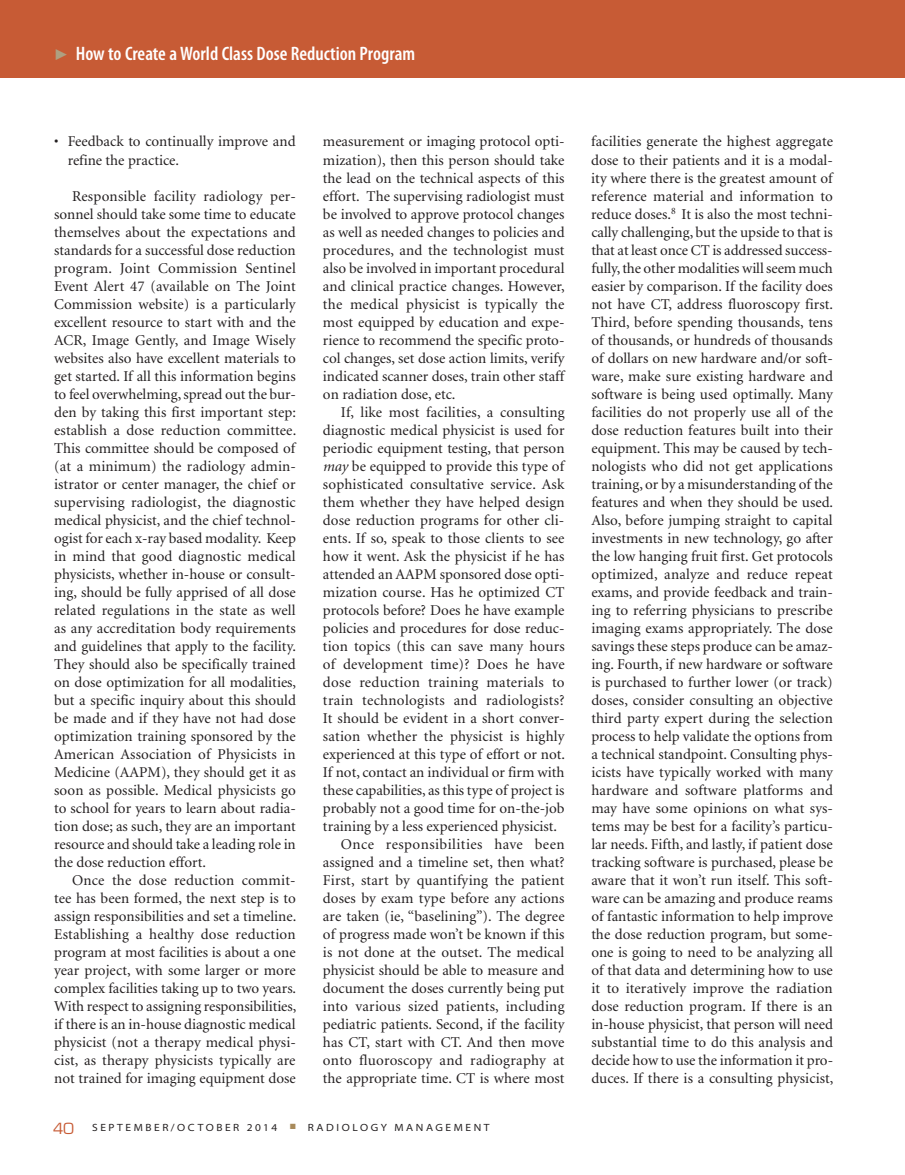
<style>
.page{position:relative;width:905px;height:1175px;background:#fff}
.page>*{position:absolute;margin:0;border:0;box-sizing:border-box;transform-origin:0 0}
.t1{font:600 condensed 19.5px "Myriad Pro";color:#fff}
.t2{font:15px/18px "Minion";letter-spacing:.005em;color:#231f20;text-align:justify}
.t3{font:15px "Minion";letter-spacing:.03em;color:#231f20}
.t4{font:semi-expanded 10.5px "Myriad Pro";letter-spacing:.245em;color:#231f20}
.s1{font-style:italic}
.s2{font-family:"Eurostile";font-stretch:normal;font-size:15px;color:#c75b35}
</style>
<div class="page">
<div style="left:0;top:0;width:904px;height:78px;background:#c75b35"></div>
<h1 class="t1" style="left:76px;top:41px;width:341px">How to Create a World Class Dose Reduction Program</h1>
<p class="t2" style="left:68px;top:133px;width:229px;text-indent:-13px">• Feedback to continually improve and refine the practice.</p>
<p class="t2" style="left:54px;top:187px;width:244px;text-indent:18px">Responsible facility radiology per&shy;sonnel should take some time to educate themselves about the expectations and standards for a successful dose reduction program. Joint Commission Sentinel Event Alert 47 (available on The Joint Commission website) is a particularly excellent resource to start with and the ACR, Image Gently, and Image Wisely websites also have excellent materials to get started. If all this information begins to feel overwhelming, spread out the bur&shy;den by taking this first important step: establish a dose reduction committee.<br>This committee should be composed of (at a minimum) the radiology admin&shy;istrator or center manager, the chief or supervising radiologist, the diagnostic medical physicist, and the chief technol&shy;ogist for each x-ray based modality. Keep in mind that good diagnostic medical physicists, whether in-house or consult&shy;ing, should be fully apprised of all dose related regulations in the state as well as any accreditation body requirements and guidelines that apply to the facility.<br>They should also be specifically trained on dose optimization for all modalities, but a specific inquiry about this should be made and if they have not had dose optimization training sponsored by the American Association of Physicists in Medicine (AAPM), they should get it as soon as possible. Medical physicists go to school for years to learn about radia&shy;tion dose; as such, they are an important resource and should take a leading role in the dose reduction effort.</p>
<p class="t2" style="left:54px;top:871px;width:244px;text-indent:18px">Once the dose reduction commit&shy;tee has been formed, the next step is to assign responsibilities and set a timeline.<br>Establishing a healthy dose reduction program at most facilities is about a one year project, with some larger or more complex facilities taking up to two years.<br>With respect to assigning responsibilities, if there is an in-house diagnostic medical physicist (not a therapy medical physi&shy;cist, as therapy physicists typically are not trained for imaging equipment dose</p>
<p class="t2" style="left:323px;top:133px;width:243px">measurement or imaging protocol opti&shy;mization), then this person should take the lead on the technical aspects of this effort. The supervising radiologist must be involved to approve protocol changes as well as needed changes to policies and procedures, and the technologist must also be involved in important procedural and clinical practice changes. However, the medical physicist is typically the most equipped by education and expe&shy;rience to recommend the specific proto&shy;col changes, set dose action limits, verify indicated scanner doses, train other staff on radiation dose, etc.</p>
<p class="t2" style="left:341px;top:403px;width:225px">If, like most facilities, a consulting</p>
<p class="t2" style="left:323px;top:421px;width:243px">diagnostic medical physicist is used for</p>
<p class="t2" style="left:323px;top:439px;width:243px">periodic equipment testing, that person</p>
<p class="t2" style="left:323px;top:457px;width:243px"><span class="s1">may</span> be equipped to provide this type of</p>
<p class="t2" style="left:323px;top:475px;width:243px">sophisticated consultative service. Ask</p>
<p class="t2" style="left:323px;top:493px;width:243px">them whether they have helped design</p>
<p class="t2" style="left:323px;top:511px;width:243px">dose reduction programs for other cli-</p>
<p class="t2" style="left:323px;top:529px;width:243px">ents. If so, speak to those clients to see</p>
<p class="t2" style="left:323px;top:547px;width:243px">how it went. Ask the physicist if he has</p>
<p class="t2" style="left:323px;top:565px;width:243px">attended an AAPM sponsored dose opti-</p>
<p class="t2" style="left:323px;top:583px;width:243px">mization course. Has he optimized CT</p>
<p class="t2" style="left:323px;top:601px;width:243px">protocols before? Does he have example</p>
<p class="t2" style="left:323px;top:619px;width:243px">policies and procedures for dose reduc-</p>
<p class="t2" style="left:323px;top:637px;width:243px">tion topics (this can save many hours</p>
<p class="t2" style="left:323px;top:655px;width:243px">of development time)? Does he have</p>
<p class="t2" style="left:323px;top:673px;width:243px">dose reduction training materials to</p>
<p class="t2" style="left:323px;top:691px;width:243px">train technologists and radiologists?</p>
<p class="t2" style="left:323px;top:709px;width:243px">It should be evident in a short conver-</p>
<p class="t2" style="left:323px;top:727px;width:243px">sation whether the physicist is highly</p>
<p class="t2" style="left:323px;top:745px;width:243px">experienced at this type of effort or not.</p>
<p class="t2" style="left:323px;top:763px;width:243px">If not, contact an individual or firm with</p>
<p class="t2" style="left:323px;top:781px;width:243px">these capabilities, as this type of project is</p>
<p class="t2" style="left:323px;top:799px;width:243px">probably not a good time for on-the-job</p>
<p class="t2" style="left:323px;top:817px;width:236px">training by a less experienced physicist.</p>
<p class="t3" style="left:341px;top:836px;width:225px">Once responsibilities have been</p>
<p class="t2" style="left:323px;top:853px;width:243px">assigned and a timeline set, then what?</p>
<p class="t2" style="left:323px;top:871px;width:243px">First, start by quantifying the patient</p>
<p class="t2" style="left:323px;top:889px;width:243px">doses by exam type before any actions</p>
<p class="t2" style="left:323px;top:907px;width:243px">are taken (ie, “baselining”). The degree</p>
<p class="t2" style="left:323px;top:925px;width:243px">of progress made won’t be known if this</p>
<p class="t2" style="left:323px;top:943px;width:243px">is not done at the outset. The medical</p>
<p class="t2" style="left:323px;top:961px;width:243px">physicist should be able to measure and</p>
<p class="t2" style="left:323px;top:979px;width:243px">document the doses currently being put</p>
<p class="t2" style="left:323px;top:997px;width:243px">into various sized patients, including</p>
<p class="t2" style="left:323px;top:1015px;width:243px">pediatric patients. Second, if the facility</p>
<p class="t2" style="left:323px;top:1033px;width:243px">has CT, start with CT. And then move</p>
<p class="t2" style="left:323px;top:1051px;width:243px">onto fluoroscopy and radiography at</p>
<p class="t2" style="left:323px;top:1069px;width:243px">the appropriate time. CT is where most</p>
<p class="t4" style="left:53px;top:1121px;width:226px"><span class="s2">40</span> SEPTEMBER/OCTOBER 2014</p>
<p class="t4" style="left:308px;top:1121px;width:183px">RADIOLOGY MANAGEMENT</p>
<p class="t2" style="left:591px;top:133px;width:244px">facilities generate the highest aggregate dose to their patients and it is a modal&shy;ity where there is the greatest amount of reference material and information to reduce doses.<sup>8</sup> It is also the most techni&shy;cally challenging, but the upside to that is that at least once CT is addressed success&shy;fully, the other modalities will seem much easier by comparison. If the facility does not have CT, address fluoroscopy first.<br>Third, before spending thousands, tens of thousands, or hundreds of thousands of dollars on new hardware and/or soft&shy;ware, make sure existing hardware and software is being used optimally. Many facilities do not properly use all of the dose reduction features built into their equipment. This may be caused by tech&shy;nologists who did not get applications training, or by a misunderstanding of the features and when they should be used.<br>Also, before jumping straight to capital investments in new technology, go after the low hanging fruit first. Get protocols optimized, analyze and reduce repeat exams, and provide feedback and train&shy;ing to referring physicians to prescribe imaging exams appropriately. The dose savings these steps produce can be amaz&shy;ing. Fourth, if new hardware or software is purchased to further lower (or track) doses, consider consulting an objective third party expert during the selection process to help validate the options from a technical standpoint. Consulting phys&shy;icists have typically worked with many hardware and software platforms and may have some opinions on what sys&shy;tems may be best for a facility’s particu&shy;lar needs. Fifth, and lastly, if patient dose tracking software is purchased, please be aware that it won’t run itself. This soft&shy;ware can be amazing and produce reams of fantastic information to help improve the dose reduction program, but some&shy;one is going to need to be analyzing all of that data and determining how to use it to iteratively improve the radiation dose reduction program. If there is an in-house physicist, that person will need substantial time to do this analysis and decide how to use the information it pro&shy;duces. If there is a consulting physicist,</p>
</div>
